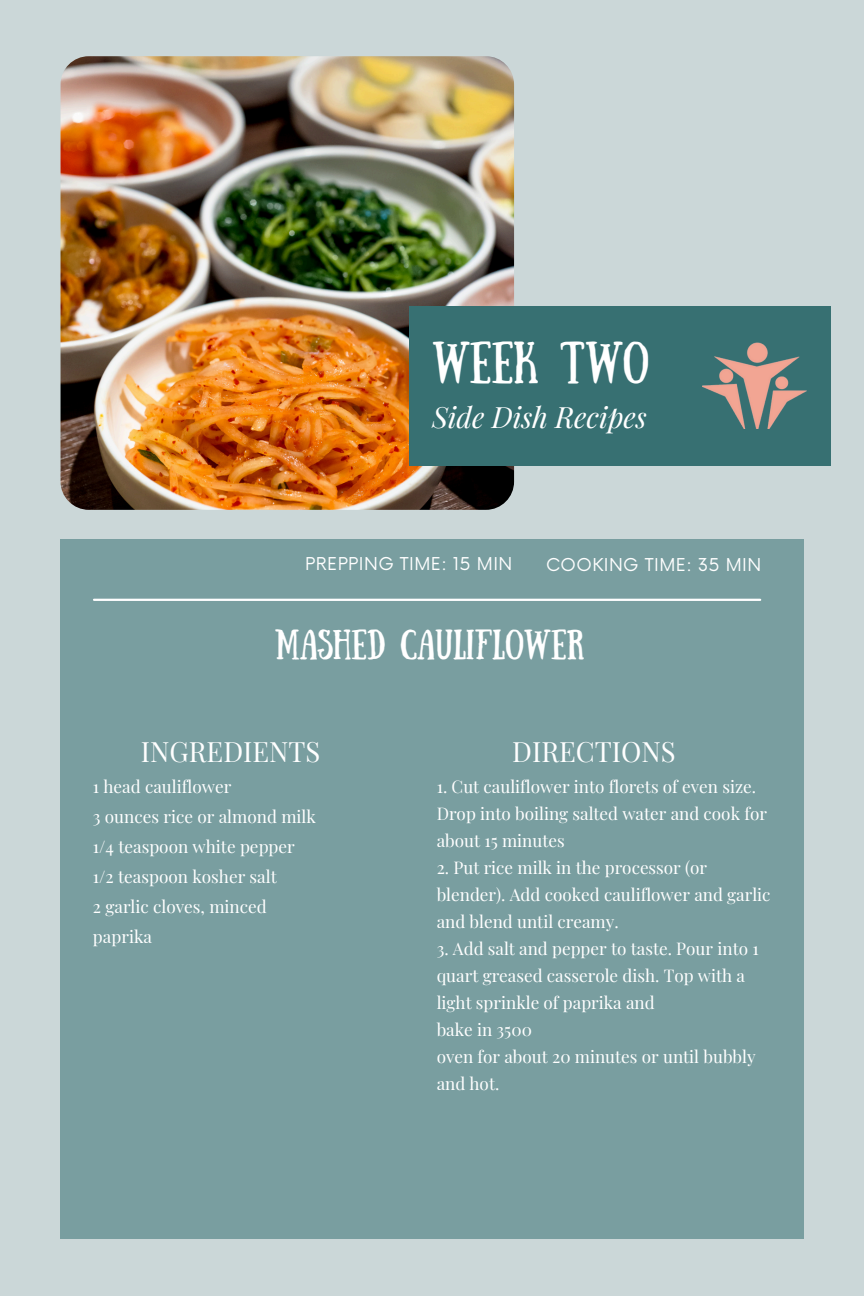
<style>
.page{position:relative;width:864px;height:1296px;background:#cbd7d8}
.page>*{position:absolute;margin:0;border:0;box-sizing:border-box;transform-origin:0 0}
.t1{font:42px "Sunday";color:#fff}
.t2{font:30px "Sunday";color:#fff}
.t3{font:italic 28.8px "Playfair Display";color:#fff}
.t4{font:27.3px "Playfair Display";color:#fff}
.t5{font:17.4px "Now";letter-spacing:.025em;color:#fff}
.t6{font:17.1px/27px "Playfair Display";color:#fff}
</style>
<div class="page">
<img style="left:61px;top:56px;width:453px;height:454px;border-radius:28px">
<div style="left:409px;top:306px;width:421px;height:159px;background:#377072"></div>
<div style="left:61px;top:540px;width:742px;height:699px;background:#799ea0"></div>
<hr style="left:94px;top:599px;width:666px;height:2px;background:#fff">
<img style="left:702px;top:342px;width:105px;height:86px">
<p class="t1" style="left:432px;top:333px;width:218px">WEEK TWO</p>
<h1 class="t3" style="left:432px;top:397px;width:216px">Side Dish Recipes</h1>
<p class="t5" style="left:305px;top:554px;width:209px">PREPPING TIME: 15 MIN</p>
<p class="t5" style="left:546px;top:555px;width:217px">COOKING TIME: 35 MIN</p>
<p class="t2" style="left:275px;top:623px;width:311px">MASHED CAULIFLOWER</p>
<p class="t4" style="left:141px;top:733px;width:181px">INGREDIENTS</p>
<p class="t6" style="left:93px;top:772px;width:140px">1 head cauliflower</p>
<p class="t6" style="left:93px;top:802px;width:225px">3 ounces rice or almond milk</p>
<p class="t6" style="left:93px;top:832px;width:204px">1/4 teaspoon white pepper</p>
<p class="t6" style="left:93px;top:862px;width:185px">1/2 teaspoon kosher salt</p>
<p class="t6" style="left:93px;top:892px;width:175px">2 garlic cloves, minced</p>
<p class="t6" style="left:93px;top:922px;width:61px">paprika</p>
<h3 class="t4" style="left:512px;top:733px;width:165px">DIRECTIONS</h3>
<h4 class="t6" style="left:437px;top:772px;width:332px">1. Cut cauliflower into florets of even size.<br>Drop into boiling salted water and cook for about 15 minutes</h4>
<h4 class="t6" style="left:437px;top:853px;width:335px">2. Put rice milk in the processor (or blender). Add cooked cauliflower and garlic and blend until creamy.</h4>
<h3 class="t6" style="left:437px;top:934px;width:324px">3. Add salt and pepper to taste. Pour into 1 quart greased casserole dish. Top with a light sprinkle of paprika and</h3>
<h2 class="t6" style="left:437px;top:1016px;width:97px">bake in 3500</h2>
<h2 class="t6" style="left:437px;top:1043px;width:321px">oven for about 20 minutes or until bubbly and hot.</h2>
</div>
